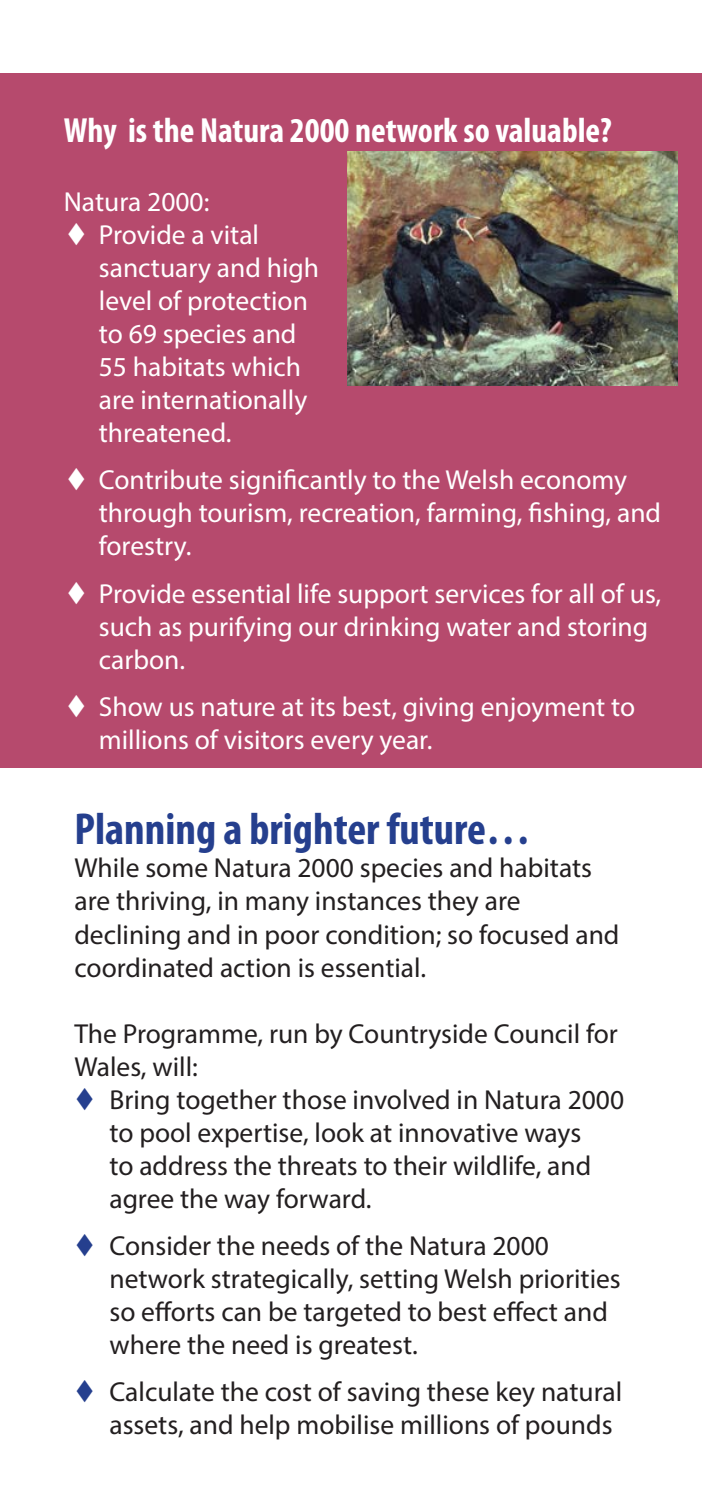
<style>
.page{position:relative;width:702px;height:1489px;background:#fff}
.page>*{position:absolute;margin:0;border:0;box-sizing:border-box;transform-origin:0 0}
.t1{font:700 condensed 45px "Myriad Pro";color:#253f8e}
.t2{font:700 condensed 35px "Myriad Pro";color:#fff}
.t3{font:27.5px/33px "Myriad Pro";color:#231f20}
.t4{font:27.5px/33px "Myriad Pro";color:#fff}
.s1{color:#253f8e}
</style>
<div class="page">
<div style="left:0;top:73px;width:702px;height:695px;background:#b64a6d"></div>
<img style="left:347px;top:151px;width:330px;height:234px">
<p class="t2" style="left:64px;top:108px;width:549px">Why is the Natura 2000 network so valuable?</p>
<p class="t4" style="left:64px;top:185px;width:147px">Natura 2000:</p>
<p class="t4" style="left:99px;top:218px;width:222px;text-indent:-33px">▼ Provide a vital sanctuary and high level of protection to 69 species and<br>55 habitats which are internationally threatened.</p>
<p class="t4" style="left:99px;top:463px;width:563px;text-indent:-33px">▼ Contribute significantly to the Welsh economy through tourism, recreation, farming, fishing, and forestry.</p>
<p class="t4" style="left:99px;top:576px;width:564px;text-indent:-33px">▼ Provide essential life support services for all of us, such as purifying our drinking water and storing carbon.</p>
<p class="t4" style="left:99px;top:689px;width:538px;text-indent:-33px">▼ Show us nature at its best, giving enjoyment to millions of visitors every year.</p>
<p class="t1" style="left:74px;top:801px;width:458px">Planning a brighter future…</p>
<p class="t3" style="left:74px;top:851px;width:546px">While some Natura 2000 species and habitats are thriving, in many instances they are declining and in poor condition; so focused and coordinated action is essential.</p>
<p class="t3" style="left:74px;top:1016px;width:545px">The Programme, run by Countryside Council for<br>Wales, will:</p>
<p class="t3" style="left:109px;top:1082px;width:516px;text-indent:-35px"><span class="s1">▼</span> Bring together those involved in Natura 2000 to pool expertise, look at innovative ways<br>to address the threats to their wildlife, and agree the way forward.</p>
<p class="t3" style="left:109px;top:1228px;width:513px;text-indent:-35px"><span class="s1">▼</span> Consider the needs of the Natura 2000 network strategically, setting Welsh priorities so efforts can be targeted to best effect and where the need is greatest.</p>
<p class="t3" style="left:109px;top:1374px;width:514px;text-indent:-35px"><span class="s1">▼</span> Calculate the cost of saving these key natural assets, and help mobilise millions of pounds</p>
</div>
